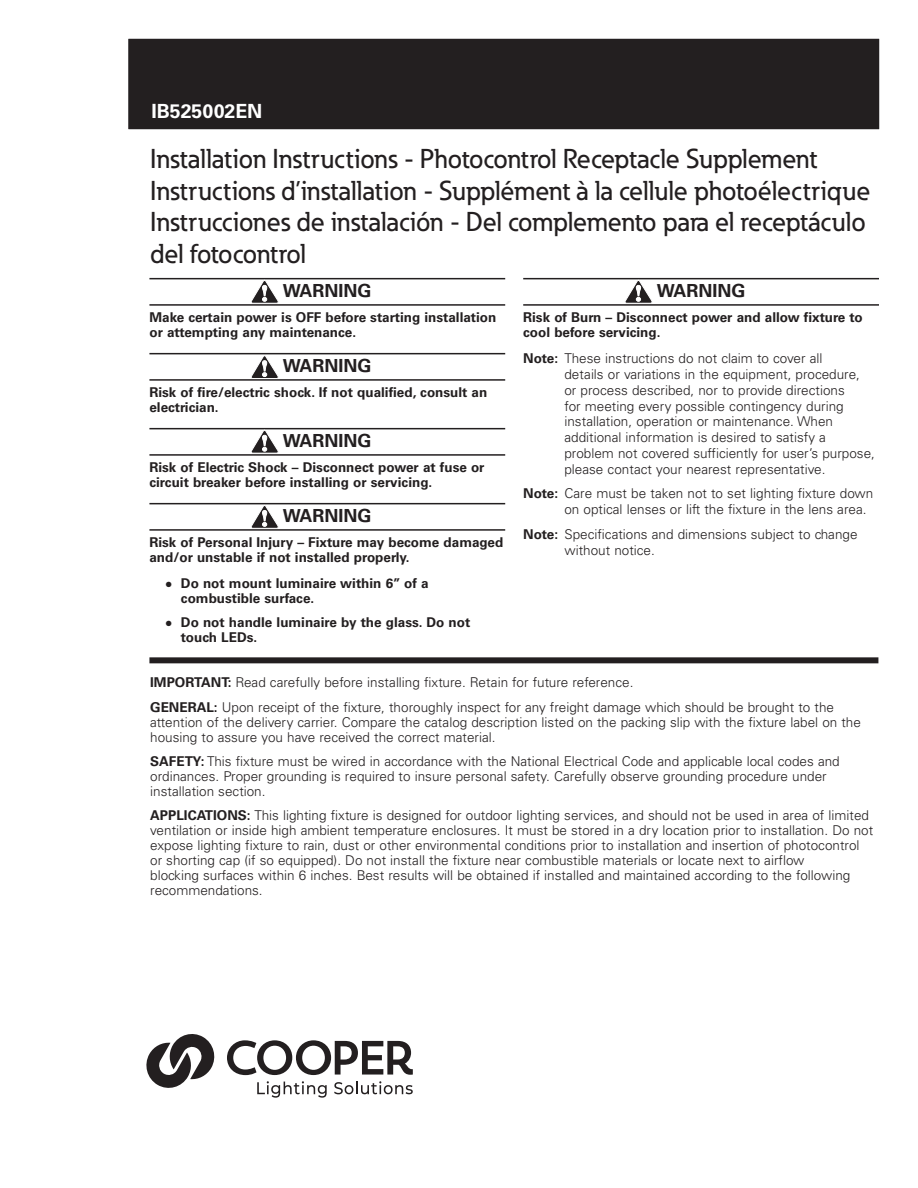
<style>
.page{position:relative;width:918px;height:1188px;background:#fff}
.page>*{position:absolute;margin:0;border:0;box-sizing:border-box;transform-origin:0 0}
._00_Manual_Title_EN{font:500 27px/31.5px "Eaton";color:#231f20}
.t1{font:700 19.5px "Univers LT Std";color:#fff}
._08_Alert_Head{font:700 18px "Univers LT Std";color:#231f20}
._02_Body{font:300 13.5px/15px "Univers LT Std";color:#231f20}
._08_Warning_Voltage{font:700 13.5px/15px "Univers LT Std";color:#231f20}
._08_Caution_Importan{font:300 13.5px "Univers LT Std";color:#231f20}
.s1{font-weight:700}
</style>
<div class="page">
<div style="left:129px;top:39px;width:750px;height:90px;background:#231f20"></div>
<div style="left:149px;top:657px;width:729px;height:6px;background:#231f20"></div>
<hr style="left:149px;top:278px;width:356px;height:1px;background:#231f20">
<hr style="left:149px;top:304px;width:356px;height:2px;background:#231f20">
<hr style="left:149px;top:353px;width:356px;height:1px;background:#231f20">
<hr style="left:149px;top:379px;width:356px;height:2px;background:#231f20">
<hr style="left:149px;top:428px;width:356px;height:1px;background:#231f20">
<hr style="left:149px;top:454px;width:356px;height:2px;background:#231f20">
<hr style="left:149px;top:503px;width:356px;height:1px;background:#231f20">
<hr style="left:149px;top:529px;width:356px;height:2px;background:#231f20">
<hr style="left:523px;top:278px;width:356px;height:1px;background:#231f20">
<hr style="left:523px;top:304px;width:356px;height:2px;background:#231f20">
<svg style="left:251px;top:356px;width:28px;height:23px"></svg>
<svg style="left:251px;top:281px;width:28px;height:23px"></svg>
<svg style="left:251px;top:430px;width:28px;height:24px"></svg>
<svg style="left:251px;top:505px;width:28px;height:24px"></svg>
<svg style="left:625px;top:280px;width:27px;height:24px"></svg>
<svg style="left:146px;top:1034px;width:69px;height:54px"></svg>
<svg style="left:257px;top:1081px;width:70px;height:17px"></svg>
<svg style="left:334px;top:1081px;width:79px;height:13px"></svg>
<svg style="left:227px;top:1040px;width:186px;height:35px"></svg>
<h2 class="t1" style="left:152px;top:100px;width:112px">IB525002EN</h2>
<p class="_00_Manual_Title_EN" style="left:150px;top:143px;width:669px">Installation Instructions - Photocontrol Receptacle Supplement</p>
<p class="_00_Manual_Title_EN" style="left:150px;top:175px;width:722px">Instructions d’installation - Supplément à la cellule photoélectrique</p>
<p class="_00_Manual_Title_EN" style="left:150px;top:206px;width:717px">Instrucciones de instalación - Del complemento para el receptáculo del fotocontrol</p>
<p class="_08_Alert_Head" style="left:283px;top:281px;width:90px">WARNING</p>
<p class="_08_Warning_Voltage" style="left:149px;top:310px;width:349px">Make certain power is OFF before starting installation or attempting any maintenance.</p>
<p class="_08_Alert_Head" style="left:283px;top:356px;width:90px">WARNING</p>
<p class="_08_Warning_Voltage" style="left:149px;top:385px;width:339px">Risk of fire/electric shock. If not qualified, consult an electrician.</p>
<p class="_08_Alert_Head" style="left:283px;top:431px;width:90px">WARNING</p>
<p class="_08_Warning_Voltage" style="left:149px;top:460px;width:337px">Risk of Electric Shock – Disconnect power at fuse or circuit breaker before installing or servicing.</p>
<p class="_08_Alert_Head" style="left:283px;top:506px;width:90px">WARNING</p>
<p class="_08_Warning_Voltage" style="left:149px;top:535px;width:355px">Risk of Personal Injury – Fixture may become damaged and/or unstable if not installed properly.</p>
<p class="_08_Warning_Voltage" style="left:181px;top:576px;width:249px;text-indent:-15px">● Do not mount luminaire within 6” of a combustible surface.</p>
<p class="_08_Warning_Voltage" style="left:181px;top:615px;width:291px;text-indent:-15px">● Do not handle luminaire by the glass. Do not touch LEDs.</p>
<p class="_08_Alert_Head" style="left:657px;top:281px;width:90px">WARNING</p>
<p class="_08_Warning_Voltage" style="left:523px;top:310px;width:341px">Risk of Burn – Disconnect power and allow fixture to cool before servicing.</p>
<p class="_08_Warning_Voltage" style="left:523px;top:351px;width:17px">NNote:</p>
<p class="_02_Body" style="left:564px;top:351px;width:312px;line-height:15.8px">These instructions do not claim to cover all<br>details or variations in the equipment, procedure, or process described, nor to provide directions<br>for meeting every possible contingency during installation, operation or maintenance. When additional information is desired to satisfy a problem not covered sufficiently for user’s purpose, please contact your nearest representative.</p>
<p class="_08_Warning_Voltage" style="left:523px;top:486px;width:17px">NNote:</p>
<p class="_02_Body" style="left:564px;top:486px;width:310px;line-height:15.8px">Care must be taken not to set lighting fixture down on optical lenses or lift the fixture in the lens area.</p>
<p class="_08_Warning_Voltage" style="left:523px;top:527px;width:17px">NNote:</p>
<p class="_02_Body" style="left:564px;top:526px;width:295px;line-height:15.8px">Specifications and dimensions subject to change without notice.</p>
<p class="_08_Caution_Importan" style="left:150px;top:674px;width:485px"><span class="s1">IMPORTANT:</span> Read carefully before installing fixture. Retain for future reference.</p>
<p class="_02_Body" style="left:150px;top:700px;width:712px"><span class="s1">GENERAL:</span> Upon receipt of the fixture, thoroughly inspect for any freight damage which should be brought to the attention of the delivery carrier. Compare the catalog description listed on the packing slip with the fixture label on the housing to assure you have received the correct material.</p>
<p class="_02_Body" style="left:150px;top:754px;width:691px"><span class="s1">SAFETY:</span> This fixture must be wired in accordance with the National Electrical Code and applicable local codes and ordinances. Proper grounding is required to insure personal safety. Carefully observe grounding procedure under installation section.</p>
<p class="_02_Body" style="left:150px;top:808px;width:725px"><span class="s1">APPLICATIONS:</span> This lighting fixture is designed for outdoor lighting services, and should not be used in area of limited ventilation or inside high ambient temperature enclosures. It must be stored in a dry location prior to installation. Do not expose lighting fixture to rain, dust or other environmental conditions prior to installation and insertion of photocontrol or shorting cap (if so equipped). Do not install the fixture near combustible materials or locate next to airflow<br>blocking surfaces within 6 inches. Best results will be obtained if installed and maintained according to the following recommendations.</p>
</div>
